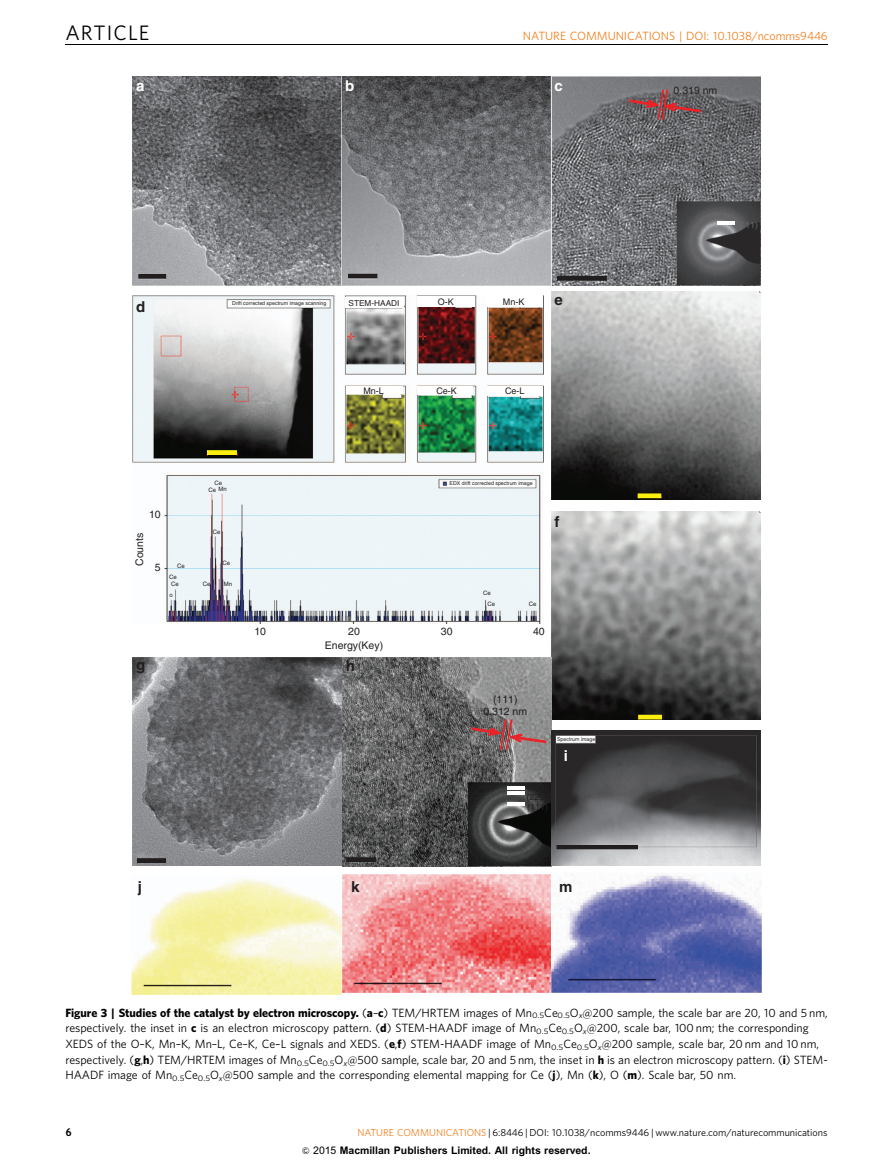
<style>
.page{position:relative;width:893px;height:1174px;background:#fff}
.page>*{position:absolute;margin:0;border:0;box-sizing:border-box;transform-origin:0 0}
.t1{font:20.85px "Adv O Tea 1 a 7398";letter-spacing:.055em;color:#000}
.t2{font:700 15px "Helvetica";color:#231f20}
.t3{font:700 15px "Helvetica";color:#fff}
.t4{font:12px/15.8px "Adv O Tea 1 a 7398";color:#000}
.t5{font:12px "Adv O Tea 1 a 7398";color:#f1801f}
.t6{font:10.8px "Adv T Tda 6 f 6 cb 8.B";color:#000}
.t7{font:10.5px "Adv PAD35";color:#000}
.t8{font:10.5px/14.5px "Helvetica";color:#231f20;text-align:center}
.t9{font:10.05px "Adv O Tea 1 a 7398";color:#000}
.t10{font:9px/9.9px "Helvetica";color:#231f20}
.t11{font:9px "Helvetica";color:#636366}
.t12{font:8.25px "Helvetica";color:#231f20}
.t13{font:6px/6.4px "Helvetica";color:#231f20;text-align:center}
.t14{font:5.25px "Helvetica";color:#231f20}
.s1{font-family:"Adv O Tcb 88 df 00"}
.s2{color:#f1801f}
.s3{font-family:"Adv TA42"}
.s4{font-family:"Adv PAD33"}
</style>
<div class="page">
<img style="left:133px;top:657px;width:418px;height:209px">
<img style="left:132px;top:76px;width:628px;height:209px">
<img style="left:552px;top:291px;width:208px;height:209px">
<img style="left:132px;top:295px;width:411px;height:328px">
<img style="left:552px;top:511px;width:208px;height:209px">
<img style="left:552px;top:730px;width:209px;height:135px">
<img style="left:132px;top:879px;width:209px;height:115px">
<img style="left:342px;top:874px;width:419px;height:118px">
<div style="left:557px;top:845px;width:81px;height:4px;border:1px solid #211e1e"></div>
<hr style="left:139px;top:274px;width:27px;height:4px;background:#231f20">
<div style="left:138px;top:274px;width:28px;height:5px;border:1px solid #211e1e"></div>
<div style="left:348px;top:274px;width:29px;height:4px;border:1px solid #211e1e"></div>
<div style="left:557px;top:276px;width:50px;height:4px;border:1px solid #211e1e"></div>
<hr style="left:638px;top:494px;width:23px;height:3px;background:#fbef0f">
<div style="left:638px;top:493px;width:23px;height:5px;border:1px solid #fbef0f"></div>
<div style="left:638px;top:715px;width:24px;height:4px;border:1px solid #fbef0f"></div>
<div style="left:137px;top:858px;width:29px;height:4px;border:1px solid #211e1e"></div>
<div style="left:346px;top:857px;width:30px;height:4px;border:1px solid #211e1e"></div>
<svg style="left:630px;top:90px;width:70px;height:59px;background:#736467"></svg>
<hr style="left:717px;top:221px;width:17px;height:3px;background:#fff">
<hr style="left:207px;top:450px;width:29px;height:4px;background:#fbef0f">
<div style="left:207px;top:450px;width:30px;height:5px;border:1px solid #fbef0f"></div>
<div style="left:346px;top:297px;width:58px;height:10px;background:#fff"></div>
<div style="left:417px;top:296px;width:57px;height:10px;background:#fff"></div>
<div style="left:485px;top:295px;width:57px;height:12px;background:#fff"></div>
<div style="left:346px;top:386px;width:57px;height:8px;background:#fff"></div>
<div style="left:487px;top:386px;width:55px;height:9px;background:#fff"></div>
<div style="left:417px;top:386px;width:56px;height:9px;background:#fff"></div>
<hr style="left:507px;top:802px;width:18px;height:3px;background:#fff">
<hr style="left:507px;top:786px;width:18px;height:3px;background:#fff">
<hr style="left:507px;top:792px;width:18px;height:3px;background:#fff">
<svg style="left:472px;top:719px;width:74px;height:33px;background:#8c7172"></svg>
<hr style="left:65px;top:44px;width:763px;height:1px;background:#000">
<h1 class="t1" style="left:65px;top:25px;width:85px">ARTICLE</h1>
<p class="t5" style="left:523px;top:32px;width:306px">NATURE COMMUNICATIONS | DOI: 10.1038/ncomms9446</p>
<p class="t3" style="left:136px;top:81px;width:10px">a</p>
<p class="t3" style="left:345px;top:81px;width:11px">b</p>
<p class="t3" style="left:554px;top:81px;width:10px">c</p>
<p class="t2" style="left:136px;top:301px;width:11px">d</p>
<p class="t14" style="left:232px;top:302px;width:96px">Drift corrected spectrum image scanning</p>
<p class="t12" style="left:349px;top:300px;width:52px">STEM-HAADI</p>
<p class="t10" style="left:438px;top:298px;width:18px">O-K</p>
<p class="t10" style="left:503px;top:298px;width:23px">Mn-K</p>
<p class="t2" style="left:554px;top:294px;width:10px">e</p>
<p class="t10" style="left:363px;top:386px;width:22px">Mn-L</p>
<p class="t10" style="left:436px;top:386px;width:22px">Ce-K</p>
<p class="t10" style="left:505px;top:386px;width:21px">Ce-L</p>
<p class="t8" style="left:149px;top:508px;width:13px">10</p>
<p class="t8" style="left:133px;top:566px;width:35px;rotate:-90deg">Counts</p>
<p class="t8" style="left:155px;top:561px;width:7px">5</p>
<p class="t13" style="left:177px;top:563px;width:9px">Ce</p>
<p class="t13" style="left:169px;top:575px;width:11px">Ce<br>Ce</p>
<p class="t13" style="left:170px;top:592px;width:5px">o</p>
<p class="t13" style="left:215px;top:480px;width:9px">Ce</p>
<p class="t13" style="left:208px;top:486px;width:20px">Ce Mn</p>
<p class="t13" style="left:213px;top:529px;width:9px">Ce</p>
<p class="t13" style="left:203px;top:581px;width:9px">Ce</p>
<p class="t13" style="left:223px;top:560px;width:9px">Ce</p>
<p class="t13" style="left:224px;top:581px;width:10px">Mn</p>
<p class="t14" style="left:450px;top:481px;width:85px">EDX drift corrected spectrum image</p>
<p class="t13" style="left:483px;top:590px;width:9px">Ce</p>
<p class="t13" style="left:487px;top:601px;width:9px">Ce</p>
<p class="t13" style="left:529px;top:601px;width:9px">Ce</p>
<p class="t8" style="left:254px;top:625px;width:13px">10</p>
<p class="t8" style="left:441px;top:625px;width:13px">30</p>
<p class="t8" style="left:533px;top:625px;width:13px">40</p>
<p class="t8" style="left:325px;top:625px;width:60px">20<br>Energy(Key)</p>
<p class="t2" style="left:136px;top:659px;width:11px">g</p>
<p class="t2" style="left:346px;top:660px;width:11px">h</p>
<p class="t8" style="left:483px;top:694px;width:45px;line-height:11.9px">(111)<br>0.312 nm</p>
<p class="t2" style="left:554px;top:516px;width:6px">f</p>
<p class="t14" style="left:557px;top:737px;width:40px">Spectrum image</p>
<p class="t3" style="left:564px;top:749px;width:6px">i</p>
<p class="t10" style="left:527px;top:792px;width:23px">(220) (111)</p>
<p class="t2" style="left:138px;top:881px;width:6px">j</p>
<p class="t2" style="left:351px;top:881px;width:10px">k</p>
<p class="t2" style="left:559px;top:881px;width:15px">m</p>
<p class="t8" style="left:674px;top:84px;width:45px">0.319 nm</p>
<p class="t11" style="left:737px;top:221px;width:23px">(111)</p>
<p class="t4" style="left:65px;top:1005px;width:764px"><span class="s1">Figure 3 | Studies of the catalyst by electron microscopy.</span> (<span class="s1">a</span>–<span class="s1">c</span>) TEM/HRTEM images of Mn<sub>0.5</sub>Ce<sub>0.5</sub>O<sub>x</sub>@200 sample, the scale bar are 20, 10 and 5 nm, respectively. the inset in <span class="s1">c</span> is an electron microscopy pattern. (<span class="s1">d</span>) STEM-HAADF image of Mn<sub>0.5</sub>Ce<sub>0.5</sub>O<sub>x</sub>@200, scale bar, 100 nm; the corresponding XEDS of the O–K, Mn–K, Mn–L, Ce–K, Ce–L signals and XEDS. (<span class="s1">e</span>,<span class="s1">f</span>) STEM-HAADF image of Mn<sub>0.5</sub>Ce<sub>0.5</sub>O<sub>x</sub>@200 sample, scale bar, 20 nm and 10 nm, respectively. (<span class="s1">g</span>,<span class="s1">h</span>) TEM/HRTEM images of Mn<sub>0.5</sub>Ce<sub>0.5</sub>O<sub>x</sub>@500 sample, scale bar, 20 and 5 nm, the inset in <span class="s1">h</span> is an electron microscopy pattern. (<span class="s1">i</span>) STEM-HAADF image of Mn<sub>0.5</sub>Ce<sub>0.5</sub>O<sub>x</sub>@500 sample and the corresponding elemental mapping for Ce (<span class="s1">j</span>), Mn (<span class="s1">k</span>), O (<span class="s1">m</span>). Scale bar, 50 nm.</p>
<p class="t6" style="left:65px;top:1128px;width:8px">6</p>
<p class="t9" style="left:357px;top:1128px;width:471px"><span class="s2">NATURE COMMUNICATIONS</span> | 6:8446 | DOI: 10.1038/ncomms9446 | www.nature.com/naturecommunications</p>
<p class="t7" style="left:302px;top:1146px;width:290px"><span class="s3">&amp;</span> <span class="s4">2015</span> Macmillan Publishers Limited. All rights reserved.</p>
</div>
